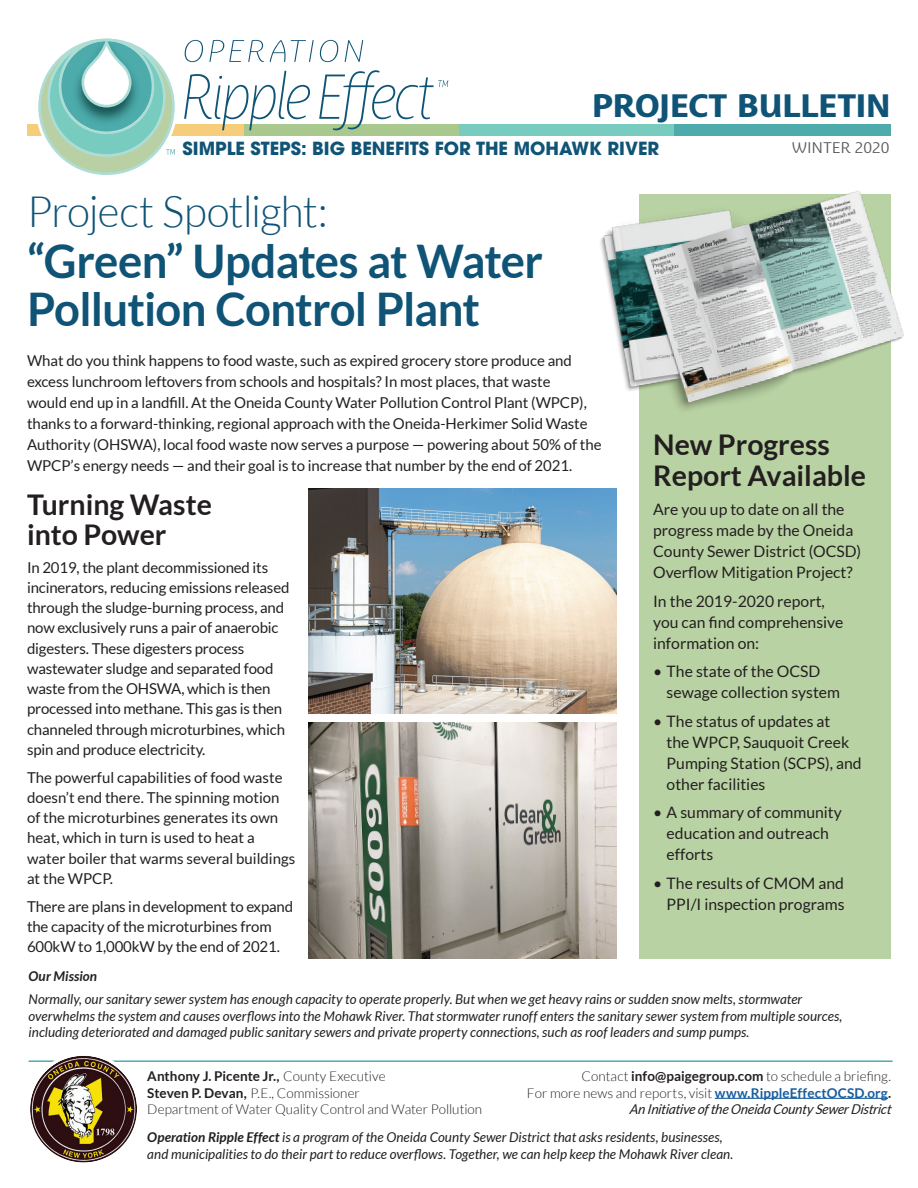
<style>
.page{position:relative;width:918px;height:1188px;background:#fff}
.page>*{position:absolute;margin:0;border:0;box-sizing:border-box;transform-origin:0 0}
.t1{font:700 46.35px/47.8px "Lato";letter-spacing:-.02em;color:#0f5476}
.t2{font:300 43.2px "Lato";letter-spacing:-.02em;color:#0f5476}
.t3{font:700 31.5px "Ayita Pro";letter-spacing:-.02em;color:#0f5476;scale:1.16 1}
.t4{font:700 28.5px/30px "Lato";color:#231f20}
.t5{font:700 18px "Avant Garde LT";color:#0f5476}
.t6{font:15.75px/21px "Lato";color:#231f20}
.t7{font:15px/20.2px "Lato";letter-spacing:-.005em;color:#231f20}
.t8{font:300 15px "Ayita Pro";letter-spacing:-.005em;color:#57585a;scale:1.16 1}
.t9{font:italic 13.5px/16.5px "Lato";letter-spacing:.005em;color:#231f20}
.t10{font:300 13.5px/16.2px "Lato";color:#231f20}
.t11{font:italic 700 13.5px "Lato";letter-spacing:.005em;color:#231f20}
.s1{font-weight:700}
.s2{font-weight:700;color:#175d9e}
.s3{font-weight:400;font-style:italic}
</style>
<div class="page">
<div style="left:243px;top:125px;width:216px;height:11px;background:#a8c88e"></div>
<div style="left:27px;top:125px;width:216px;height:11px;background:#f6cd7b"></div>
<div style="left:459px;top:125px;width:216px;height:11px;background:#78cbbf"></div>
<div style="left:675px;top:125px;width:216px;height:11px;background:#4dabab"></div>
<img style="left:100px;top:38px;width:13px;height:1px">
<svg style="left:38px;top:39px;width:137px;height:136px"></svg>
<svg style="left:184px;top:71px;width:126px;height:59px"></svg>
<svg style="left:319px;top:70px;width:129px;height:60px"></svg>
<svg style="left:185px;top:40px;width:18px;height:22px"></svg>
<svg style="left:209px;top:40px;width:55px;height:22px"></svg>
<svg style="left:270px;top:40px;width:44px;height:22px"></svg>
<svg style="left:320px;top:40px;width:18px;height:22px"></svg>
<svg style="left:345px;top:40px;width:18px;height:22px"></svg>
<div style="left:639px;top:194px;width:252px;height:765px;background:#b9d2a3"></div>
<hr style="left:715px;top:1098px;width:173px;height:1px;background:#175d9e">
<hr style="left:29px;top:1060px;width:864px;height:2px;background:#4dabab">
<img style="left:30px;top:1056px;width:107px;height:107px;border-radius:53px">
<div style="left:27px;top:1052px;width:113px;height:114px;border:3px solid #fff;border-radius:50%"></div>
<img style="left:600px;top:132px;width:304px;height:278px">
<img style="left:309px;top:488px;width:307px;height:225px">
<img style="left:309px;top:723px;width:307px;height:235px">
<h3 class="t3" style="left:592px;top:87px;width:259px">PROJECT BULLETIN</h3>
<p class="t5" style="left:183px;top:136px;width:478px">SIMPLE STEPS: BIG BENEFITS FOR THE MOHAWK RIVER</p>
<p class="t8" style="left:792px;top:139px;width:86px">WINTER 2020</p>
<h2 class="t2" style="left:27px;top:188px;width:302px">Project Spotlight:</h2>
<h1 class="t1" style="left:27px;top:237px;width:518px">“Green” Updates at Water<br>Pollution Control Plant</h1>
<p class="t7" style="left:27px;top:350px;width:576px;line-height:21px">What do you think happens to food waste, such as expired grocery store produce and excess lunchroom leftovers from schools and hospitals? In most places, that waste<br>would end up in a landfill. At the Oneida County Water Pollution Control Plant (WPCP), thanks to a forward-thinking, regional approach with the Oneida-Herkimer Solid Waste Authority (OHSWA), local food waste now serves a purpose — powering about 50% of the WPCP’s energy needs — and their goal is to increase that number by the end of 2021.</p>
<h3 class="t4" style="left:27px;top:489px;width:186px">Turning Waste into Power</h3>
<p class="t7" style="left:27px;top:557px;width:264px">In 2019, the plant decommissioned its incinerators, reducing emissions released through the sludge-burning process, and now exclusively runs a pair of anaerobic digesters. These digesters process wastewater sludge and separated food waste from the OHSWA, which is then processed into methane. This gas is then channeled through microturbines, which spin and produce electricity.</p>
<p class="t7" style="left:27px;top:767px;width:270px">The powerful capabilities of food waste doesn’t end there. The spinning motion of the microturbines generates its own heat, which in turn is used to heat a water boiler that warms several buildings at the WPCP.</p>
<p class="t7" style="left:27px;top:896px;width:268px">There are plans in development to expand the capacity of the microturbines from<br>600kW to 1,000kW by the end of 2021.</p>
<h3 class="t4" style="left:653px;top:428px;width:214px;line-height:31.5px">New Progress<br>Report Available</h3>
<p class="t6" style="left:653px;top:499px;width:209px">Are you up to date on all the progress made by the Oneida<br>County Sewer District (OCSD)<br>Overflow Mitigation Project?</p>
<p class="t6" style="left:653px;top:590px;width:192px">In the 2019-2020 report, you can find comprehensive information on:</p>
<p class="t6" style="left:667px;top:661px;width:175px;text-indent:-13px">• The state of the OCSD sewage collection system</p>
<p class="t6" style="left:667px;top:710px;width:197px;text-indent:-13px">• The status of updates at<br>the WPCP, Sauquoit Creek<br>Pumping Station (SCPS), and other facilities</p>
<p class="t6" style="left:667px;top:802px;width:177px;text-indent:-13px">• A summary of community education and outreach efforts</p>
<p class="t6" style="left:653px;top:872px;width:193px;text-align:right">• The results of CMOM and<br>PPI/I inspection programs</p>
<p class="t11" style="left:29px;top:968px;width:70px">Our Mission</p>
<p class="t9" style="left:29px;top:991px;width:815px">Normally, our sanitary sewer system has enough capacity to operate properly. But when we get heavy rains or sudden snow melts, stormwater overwhelms the system and causes overflows into the Mohawk River. That stormwater runoff enters the sanitary sewer system from multiple sources, including deteriorated and damaged public sanitary sewers and private property connections, such as roof leaders and sump pumps.</p>
<p class="t10" style="left:147px;top:1068px;width:336px"><span class="s1">Anthony J. Picente Jr.,</span> County Executive<br><span class="s1">Steven P. Devan,</span> P.E., Commissioner<br>Department of Water Quality Control and Water Pollution</p>
<p class="t10" style="left:527px;top:1068px;width:368px;text-align:right">Contact <span class="s1">info@paigegroup.com</span> to schedule a briefing.<br>For more news and reports, visit <span class="s2">www.RippleEffectOCSD.org</span><span class="s1">.<br></span><span class="s3">An Initiative of the Oneida County Sewer District</span></p>
<p class="t9" style="left:147px;top:1130px;width:588px"><span class="s1">Operation Ripple Effect</span> is a program of the Oneida County Sewer District that asks residents, businesses, and municipalities to do their part to reduce overflows. Together, we can help keep the Mohawk River clean.</p>
</div>
